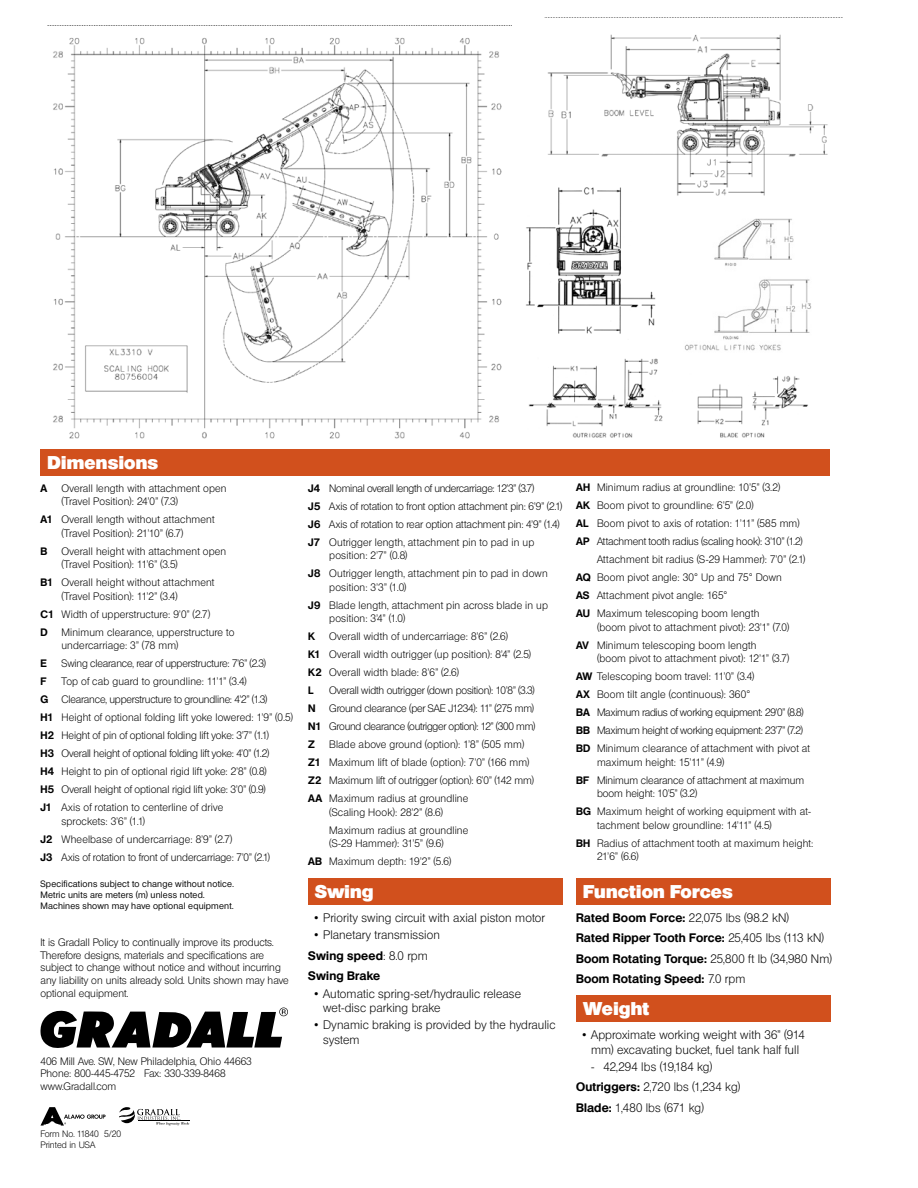
<style>
.page{position:relative;width:918px;height:1188px;background:#fff}
.page>*{position:absolute;margin:0;border:0;box-sizing:border-box;transform-origin:0 0}
.t1{font:800 18px "Olympia";letter-spacing:.01em;color:#fff}
.t2{font:300 12px/20.4px "Olympia";letter-spacing:.01em;color:#000}
.t3{font:700 12px/20.4px "Olympia";letter-spacing:.015em;color:#000}
.t4{font:300 10.5px/18px "Olympia";letter-spacing:.01em;color:#000}
.t5{font:300 10.5px "Olympia";letter-spacing:-.015em;color:#000}
.t6{font:700 10.5px "Olympia";color:#000}
.t7{font:500 9px/10.8px "Olympia";letter-spacing:.02em;color:#000}
.t8{font:300 9px/10.8px "Olympia";color:#000}
.s1{font-weight:700}
.s2{font-weight:300}
</style>
<div class="page">
<img style="left:47px;top:25px;width:464px;height:414px">
<div style="left:40px;top:449px;width:790px;height:27px;background:#d1501d"></div>
<div style="left:308px;top:878px;width:254px;height:27px;background:#d1501d"></div>
<img style="left:547px;top:34px;width:281px;height:162px">
<img style="left:684px;top:218px;width:127px;height:133px">
<img style="left:526px;top:185px;width:132px;height:149px">
<img style="left:528px;top:358px;width:135px;height:80px">
<img style="left:697px;top:376px;width:111px;height:62px">
<div style="left:576px;top:878px;width:254px;height:27px;background:#d1501d"></div>
<div style="left:576px;top:995px;width:254px;height:27px;background:#d1501d"></div>
<svg style="left:41px;top:1107px;width:65px;height:19px"></svg>
<hr style="left:138px;top:1121px;width:52px;height:1px;background:#000">
<svg style="left:119px;top:1107px;width:70px;height:19px"></svg>
<svg style="left:40px;top:1008px;width:248px;height:40px"></svg>
<h1 class="t1" style="left:48px;top:452px;width:112px">Dimensions</h1>
<p class="t6" style="left:40px;top:482px;width:8px">A</p>
<p class="t4" style="left:62px;top:481px;width:167px;line-height:13.5px">Overall length with attachment open (Travel Position): 24’0” (7.3)</p>
<p class="t4" style="left:62px;top:513px;width:155px;line-height:13.5px;text-indent:-21px"><span class="s1">A1</span> Overall length without attachment (Travel Position): 21’10” (6.7)</p>
<p class="t6" style="left:40px;top:545px;width:8px">B</p>
<p class="t4" style="left:62px;top:544px;width:166px;line-height:13.5px">Overall height with attachment open (Travel Position): 11’6” (3.5)</p>
<p class="t4" style="left:62px;top:576px;width:154px;line-height:13.5px;text-indent:-21px"><span class="s1">B1</span> Overall height without attachment (Travel Position): 11’2” (3.4)</p>
<p class="t4" style="left:40px;top:605px;width:171px"><span class="s1">C1</span> Width of upperstructure: 9’0” (2.7)<br><span class="s1">D</span></p>
<p class="t4" style="left:62px;top:625px;width:174px;line-height:13.5px">Minimum clearance, upperstructure to undercarriage: 3” (78 mm)</p>
<p class="t6" style="left:40px;top:657px;width:8px">E</p>
<p class="t5" style="left:62px;top:658px;width:206px">Swing clearance, rear of upperstructure: 7’6” (2.3)</p>
<p class="t6" style="left:40px;top:675px;width:7px">F</p>
<p class="t4" style="left:40px;top:672px;width:254px;text-indent:21px">Top of cab guard to groundline: 11’1” (3.4)<br><span class="s1">G</span> Clearance, upperstructure to groundline: 4’2” (1.3)<br><span class="s1">H1</span> Height of optional folding lift yoke lowered: 1’9” (0.5)<br><span class="s1">H2</span> Height of pin of optional folding lift yoke: 3’7” (1.1)<br><span class="s1">H3</span> Overall height of optional folding lift yoke: 4’0” (1.2)<br><span class="s1">H4</span> Height to pin of optional rigid lift yoke: 2’8” (0.8)<br><span class="s1">H5</span> Overall height of optional rigid lift yoke: 3’0” (0.9)<br><span class="s1">J1</span> Axis of rotation to centerline of drive</p>
<p class="t4" style="left:40px;top:812px;width:231px;text-indent:21px">sprockets: 3’6” (1.1)<br><span class="s1">J2</span> Wheelbase of undercarriage: 8’9” (2.7)<br><span class="s1">J3</span> Axis of rotation to front of undercarriage: 7’0” (2.1)</p>
<p class="t7" style="left:40px;top:879px;width:195px">Specifications subject to change without notice.<br>Metric units are meters (m) unless noted.<br>Machines shown may have optional equipment.</p>
<p class="t4" style="left:40px;top:936px;width:250px;line-height:12.6px">It is Gradall Policy to continually improve its products.<br>Therefore designs, materials and specifications are subject to change without notice and without incurring any liability on units already sold. Units shown may have optional equipment.</p>
<p class="t4" style="left:40px;top:1055px;width:213px;line-height:12.6px">406 Mill Ave. SW, New Philadelphia, Ohio 44663<br>Phone: 800-445-4752 Fax: 330-339-8468 www.Gradall.com</p>
<p class="t8" style="left:41px;top:1128px;width:82px">Form No. 11840 5/20<br>Printed in USA</p>
<p class="t4" style="left:308px;top:479px;width:256px"><span class="s1">J4</span> Nominal overall length of undercarriage: 12’3” (3.7)<br><span class="s1">J5</span> Axis of rotation to front option attachment pin: 6’9” (2.1)<br><span class="s1">J6</span> Axis of rotation to rear option attachment pin: 4’9” (1.4)<br><span class="s1">J7</span> Outrigger length, attachment pin to pad in up</p>
<p class="t4" style="left:308px;top:546px;width:241px;text-indent:21px">position: 2’7” (0.8)<br><span class="s1">J8</span> Outrigger length, attachment pin to pad in down</p>
<p class="t4" style="left:308px;top:578px;width:241px;text-indent:21px">position: 3’3” (1.0)<br><span class="s1">J9</span> Blade length, attachment pin across blade in up</p>
<p class="t4" style="left:329px;top:609px;width:78px">position: 3’4” (1.0)</p>
<p class="t6" style="left:308px;top:630px;width:8px">K</p>
<p class="t4" style="left:308px;top:627px;width:224px;text-indent:21px">Overall width of undercarriage: 8’6” (2.6)<br><span class="s1">K1</span> Overall width outrigger (up position): 8’4” (2.5)<br><span class="s1">K2</span> Overall width blade: 8’6” (2.6)<br><span class="s1">L</span></p>
<p class="t5" style="left:329px;top:685px;width:207px">Overall width outrigger (down position): 10’8” (3.3)</p>
<p class="t4" style="left:308px;top:699px;width:229px;text-align:justify;text-indent:21px">Ground clearance (per SAE J1234): 11” (275 mm)<br><span class="s1">N1</span> Ground clearance (outrigger option): 12” (300 mm)<br><span class="s1">Z</span></p>
<p class="t6" style="left:308px;top:702px;width:9px">N</p>
<p class="t4" style="left:308px;top:735px;width:227px;text-indent:21px">Blade above ground (option): 1’8” (505 mm)<br><span class="s1">Z1</span> Maximum lift of blade (option): 7’0” (166 mm)<br><span class="s1">Z2</span> Maximum lift of outrigger (option): 6’0” (142 mm)<br><span class="s1">AA</span> Maximum radius at groundline</p>
<p class="t4" style="left:329px;top:803px;width:141px">(Scaling Hook): 28’2” (8.6)<br>Maximum radius at groundline</p>
<p class="t4" style="left:308px;top:834px;width:144px;text-indent:21px">(S-29 Hammer): 31’5” (9.6)<br><span class="s1">AB</span> Maximum depth: 19’2” (5.6)</p>
<h1 class="t1" style="left:315px;top:881px;width:60px">Swing</h1>
<p class="t2" style="left:314px;top:908px;width:232px">• Priority swing circuit with axial piston motor</p>
<p class="t2" style="left:308px;top:925px;width:133px;text-indent:6px">• Planetary transmission<br><span class="s1">Swing speed</span>: 8.0 rpm<br><span class="s1">Swing Brake</span></p>
<p class="t2" style="left:323px;top:986px;width:199px;line-height:14.4px;text-indent:-9px">• Automatic spring-set/hydraulic release wet-disc parking brake</p>
<p class="t2" style="left:323px;top:1018px;width:234px;line-height:14.4px;text-indent:-9px">• Dynamic braking is provided by the hydraulic system</p>
<p class="t4" style="left:576px;top:479px;width:206px"><span class="s1">AH</span> Minimum radius at groundline: 10’5” (3.2)</p>
<p class="t4" style="left:576px;top:497px;width:179px"><span class="s1">AK</span> Boom pivot to groundline: 6’5” (2.0)</p>
<p class="t4" style="left:576px;top:515px;width:225px"><span class="s1">AL</span> Boom pivot to axis of rotation: 1’11” (585 mm)</p>
<p class="t5" style="left:576px;top:536px;width:228px"><span class="s1">AP</span> Attachment tooth radius (scaling hook): 3’10” (1.2)</p>
<p class="t4" style="left:597px;top:551px;width:210px">Attachment bit radius (S-29 Hammer): 7’0” (2.1)</p>
<p class="t4" style="left:576px;top:569px;width:207px"><span class="s1">AQ</span> Boom pivot angle: 30° Up and 75° Down</p>
<p class="t4" style="left:576px;top:587px;width:153px"><span class="s1">AS</span> Attachment pivot angle: 165°</p>
<p class="t4" style="left:576px;top:605px;width:185px"><span class="s1">AU</span> Maximum telescoping boom length</p>
<p class="t4" style="left:576px;top:618px;width:215px;text-indent:21px">(boom pivot to attachment pivot): 23’1” (7.0)<br><span class="s1">AV</span> Minimum telescoping boom length</p>
<p class="t4" style="left:576px;top:650px;width:236px;text-indent:21px">(boom pivot to attachment pivot): 12’1” (3.7)<br><span class="s1">AW</span> Telescoping boom travel: 11’0” (3.4)<br><span class="s1">AX</span> Boom tilt angle (continuous): 360°<br><span class="s1">BA</span> Maximum radius of working equipment: 29’0” (8.8)<br><span class="s1">BB</span> Maximum height of working equipment: 23’7” (7.2)<br><span class="s1">BD</span> Minimum clearance of attachment with pivot at</p>
<p class="t4" style="left:576px;top:753px;width:230px;text-indent:21px">maximum height: 15’11” (4.9)<br><span class="s1">BF</span> Minimum clearance of attachment at maximum</p>
<p class="t4" style="left:576px;top:785px;width:236px;text-indent:21px">boom height: 10’5” (3.2)<br><span class="s1">BG</span> Maximum height of working equipment with at-</p>
<p class="t4" style="left:576px;top:816px;width:239px;text-indent:21px">tachment below groundline: 14’11” (4.5)<br><span class="s1">BH</span> Radius of attachment tooth at maximum height:</p>
<p class="t4" style="left:597px;top:848px;width:43px">21’6” (6.6)</p>
<h1 class="t1" style="left:583px;top:881px;width:151px">Function Forces</h1>
<p class="t3" style="left:576px;top:908px;width:258px">Rated Boom Force: <span class="s2">22,075 lbs (98.2 kN)<br></span>Rated Ripper Tooth Force: <span class="s2">25,405 lbs (113 kN)<br></span>Boom Rotating Torque: <span class="s2">25,800 ft lb (34,980 Nm)<br></span>Boom Rotating Speed: <span class="s2">7.0 rpm</span></p>
<h1 class="t1" style="left:583px;top:999px;width:67px">Weight</h1>
<p class="t2" style="left:582px;top:1028px;width:224px;line-height:14.4px;text-align:center">• Approximate working weight with 36” (914 mm) excavating bucket, fuel tank half full</p>
<p class="t2" style="left:576px;top:1057px;width:166px;text-indent:15px">- 42,294 lbs (19,184 kg)<br><span class="s1">Outriggers:</span> 2,720 lbs (1,234 kg)<br><span class="s1">Blade:</span> 1,480 lbs (671 kg)</p>
</div>
